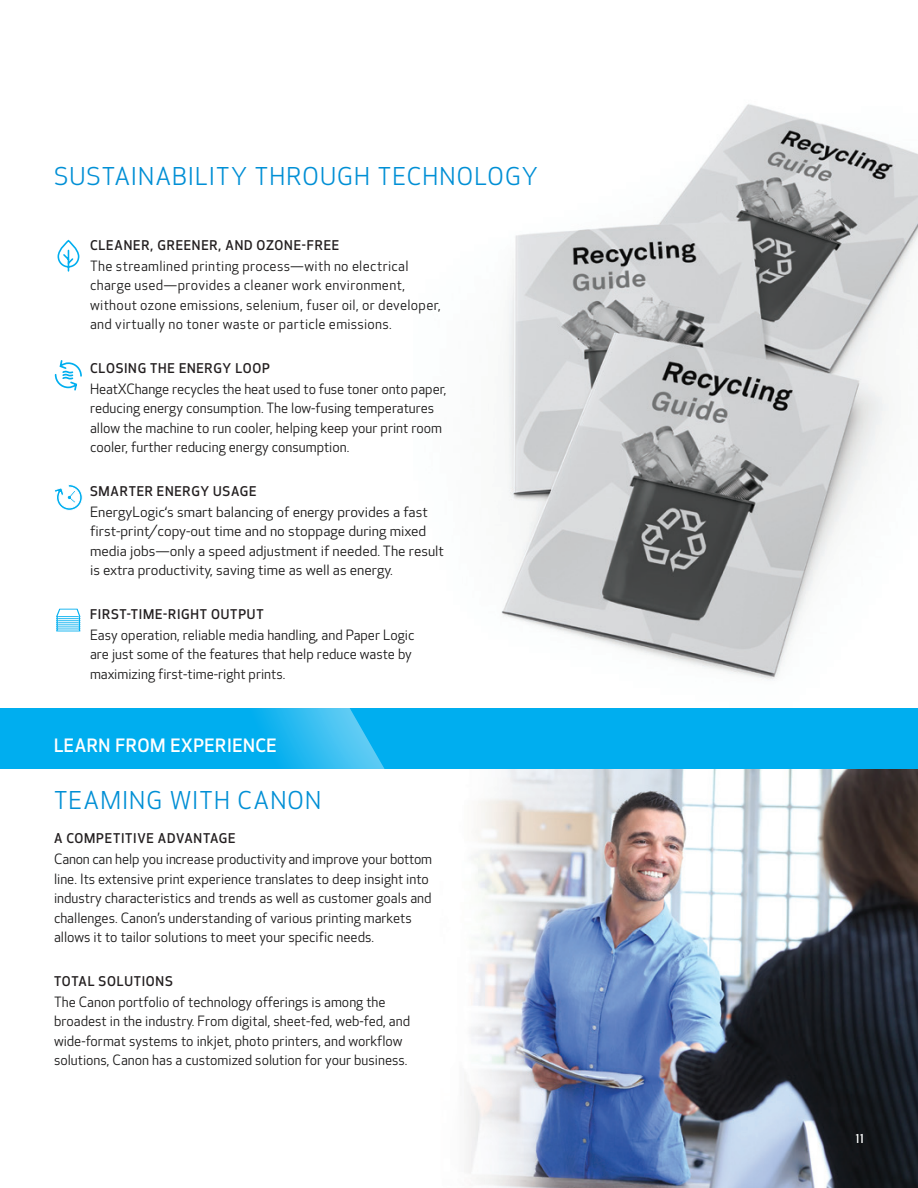
<style>
.page{position:relative;width:918px;height:1188px;background:#fff}
.page>*{position:absolute;margin:0;border:0;box-sizing:border-box;transform-origin:0 0}
.t1{font:24px "Optic Sans 201";letter-spacing:.05em;color:#008fd5}
.t2{font:500 18px "Optic Sans 301";letter-spacing:.03em;color:#fff}
.t3{font:13.8px/19.5px "Optic Sans 201";color:#181717}
.t4{font:13.8px/19.5px "Optic Sans 201";color:#181717;scale:1.04 1}
.t5{font:13.8px/19.5px "Optic Sans 201";letter-spacing:.025em;color:#181717}
.t6{font:500 13.2px "Optic Sans 301";letter-spacing:.055em;color:#231f20}
.t7{font:500 12px "Optic Sans 301";color:#fff}
</style>
<div class="page">
<img style="left:414px;top:104px;width:504px;height:605px">
<svg style="left:57px;top:241px;width:23px;height:31px"></svg>
<svg style="left:54px;top:360px;width:28px;height:31px"></svg>
<svg style="left:55px;top:484px;width:28px;height:27px"></svg>
<svg style="left:56px;top:609px;width:24px;height:22px"></svg>
<img style="left:467px;top:769px;width:451px;height:419px">
<div style="left:0;top:709px;width:918px;height:60px;background:#00aeef"></div>
<svg style="left:38px;top:709px;width:474px;height:60px;background:#0bb1ef"></svg>
<h1 class="t1" style="left:54px;top:162px;width:486px">SUSTAINABILITY THROUGH TECHNOLOGY</h1>
<p class="t6" style="left:90px;top:237px;width:18px">CLEANER</p>
<p class="t6" style="left:151px;top:237px;width:13px">, GREENER</p>
<p class="t6" style="left:219px;top:237px;width:11px">, AND</p>
<p class="t6" style="left:257px;top:237px;width:28px">OZONE</p>
<p class="t6" style="left:302px;top:237px;width:22px">-FREE</p>
<p class="t5" style="left:90px;top:256px;width:352px">The streamlined printing process—with no electrical charge used—provides a cleaner work environment, without ozone emissions, selenium, fuser oil, or developer, and virtually no toner waste or particle emissions.</p>
<p class="t6" style="left:90px;top:360px;width:18px">CLOSING</p>
<p class="t6" style="left:150px;top:360px;width:9px">THE</p>
<p class="t6" style="left:179px;top:360px;width:18px">ENERG</p>
<p class="t6" style="left:223px;top:360px;width:30px">Y LOOP</p>
<p class="t3" style="left:90px;top:379px;width:358px">HeatXChange recycles the heat used to fuse toner onto paper, reducing energy consumption. The low-fusing temperatures allow the machine to run cooler, helping keep your print room cooler, further reducing energy consumption.</p>
<p class="t6" style="left:90px;top:483px;width:19px">SMARTER</p>
<p class="t6" style="left:157px;top:483px;width:18px">ENERG</p>
<p class="t6" style="left:201px;top:483px;width:32px">Y USAGE</p>
<p class="t4" style="left:90px;top:502px;width:342px">EnergyLogic‘s smart balancing of energy provides a fast first-print/copy-out time and no stoppage during mixed media jobs—only a speed adjustment if needed. The result is extra productivity, saving time as well as energy.</p>
<p class="t6" style="left:90px;top:606px;width:16px">FIRST</p>
<p class="t6" style="left:127px;top:606px;width:21px">-TIME</p>
<p class="t6" style="left:163px;top:606px;width:23px">-RIGHT</p>
<p class="t6" style="left:211px;top:606px;width:20px">OUTPUT</p>
<p class="t3" style="left:90px;top:625px;width:326px">Easy operation, reliable media handling, and Paper Logic are just some of the features that help reduce waste by maximizing first-time-right prints.</p>
<h2 class="t2" style="left:54px;top:735px;width:224px">LEARN FROM EXPERIENCE</h2>
<h1 class="t1" style="left:54px;top:787px;width:269px">TEAMING WITH CANON</h1>
<p class="t6" style="left:54px;top:831px;width:22px">A COMPETITIVE</p>
<p class="t6" style="left:158px;top:831px;width:79px">ADVANTAGE</p>
<p class="t3" style="left:54px;top:850px;width:380px">Canon can help you increase productivity and improve your bottom line. Its extensive print experience translates to deep insight into industry characteristics and trends as well as customer goals and challenges. Canon’s understanding of various printing markets allows it to tailor solutions to meet your specific needs.</p>
<p class="t6" style="left:54px;top:974px;width:120px">TOTAL SOLUTIONS</p>
<p class="t3" style="left:54px;top:993px;width:358px">The Canon portfolio of technology offerings is among the broadest in the industry. From digital, sheet-fed, web-fed, and wide-format systems to inkjet, photo printers, and workflow solutions, Canon has a customized solution for your business.</p>
<p class="t7" style="left:856px;top:1132px;width:10px">11</p>
</div>
